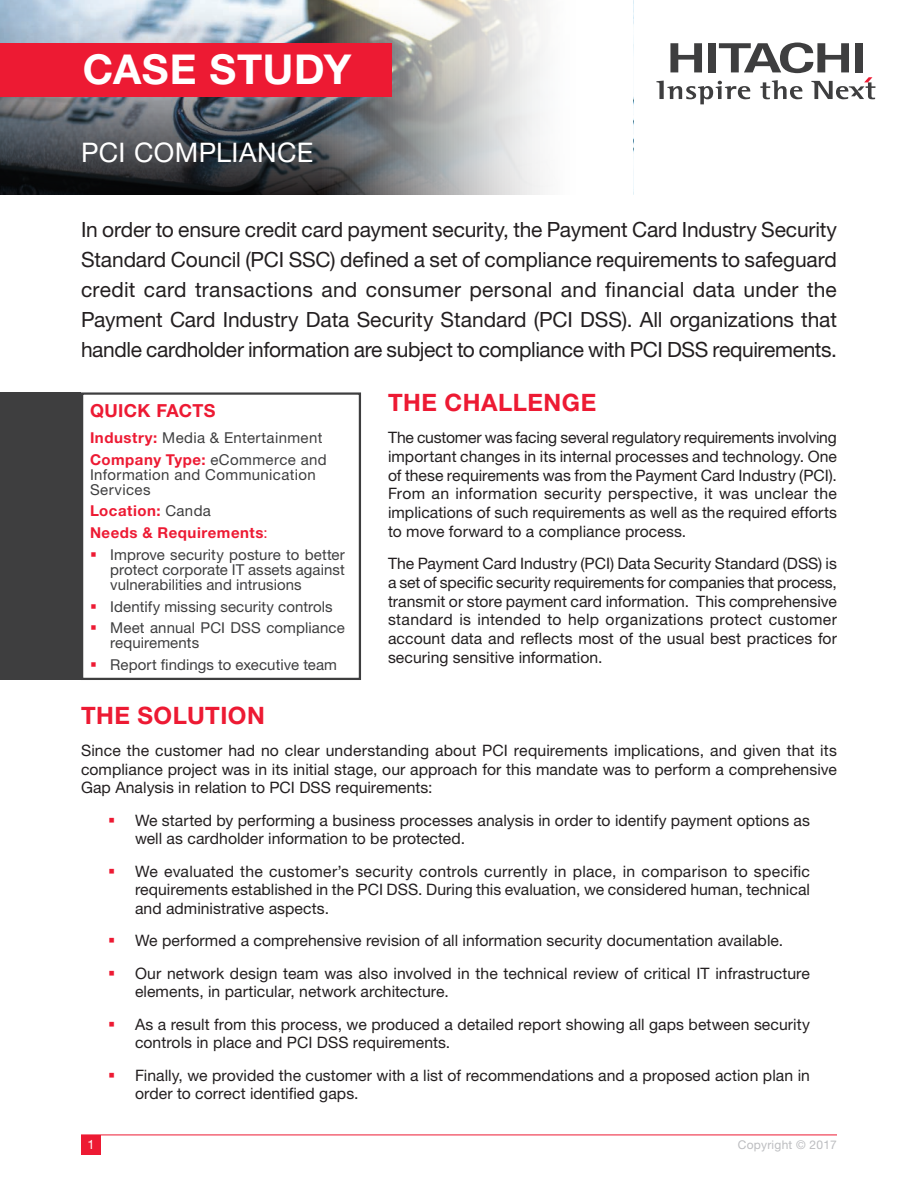
<style>
.page{position:relative;width:918px;height:1188px;background:#fff}
.page>*{position:absolute;margin:0;border:0;box-sizing:border-box;transform-origin:0 0}
.t1{font:700 41.25px "Helvetica Neue LT Std";letter-spacing:.015em;color:#fff}
.t2{font:27px "Helvetica Neue LT Std";letter-spacing:.015em;color:#fff}
.t3{font:700 24px "Helvetica Neue LT Std";letter-spacing:.02em;color:#ed1a33}
._1st_Para{font:21px/30px "Helvetica Neue LT Std";letter-spacing:-.02em;color:#231f20;text-align:justify}
.t4{font:700 18px "Helvetica Neue LT Std";letter-spacing:.02em;color:#ed1a33}
.Body_Text{font:15.75px/18.8px "Helvetica Neue LT Std";letter-spacing:.005em;color:#231f20;text-align:justify}
.txt_QF{font:15px/15px "Helvetica Neue LT Std";letter-spacing:.01em;color:#3e3e3f}
.txt_QF-2{font:700 15px "Helvetica Neue LT Std";letter-spacing:.035em;color:#ed1a33}
.Page_Numbers{font:12.75px "Helvetica Neue LT Std";color:#fff}
.Copyright{font:12px "Helvetica Neue LT Std";letter-spacing:.02em;color:#bcbdc0}
.s1{font-weight:700;color:#ed1a33}
.s2{font-weight:400;color:#3e3e3f}
.s3{font-weight:400}
</style>
<div class="page">
<div style="left:81px;top:1135px;width:20px;height:20px;background:#ed1a33"></div>
<hr style="left:81px;top:1135px;width:756px;height:1px;background:#ed1a33">
<svg style="left:0;top:0;width:545px;height:195px;background:#898e92"></svg>
<div style="left:81px;top:392px;width:280px;height:288px;border:2px solid #3e3e3f"></div>
<div style="left:0;top:392px;width:81px;height:288px;background:#3e3e3f"></div>
<div style="left:0;top:43px;width:392px;height:54px;background:#ed1a33"></div>
<svg style="left:656px;top:43px;width:219px;height:61px"></svg>
<p class="t1" style="left:83px;top:44px;width:270px">CASE STUDY</p>
<h1 class="t2" style="left:81px;top:136px;width:234px">PCI COMPLIANCE</h1>
<p class="_1st_Para" style="left:81px;top:214px;width:758px">In order to ensure credit card payment security, the Payment Card Industry Security Standard Council (PCI SSC) defined a set of compliance requirements to safeguard credit card transactions and consumer personal and financial data under the Payment Card Industry Data Security Standard (PCI DSS). All organizations that handle cardholder information are subject to compliance with PCI DSS requirements.</p>
<h2 class="t3" style="left:388px;top:387px;width:210px">THE CHALLENGE</h2>
<p class="Body_Text" style="left:388px;top:428px;width:451px">The customer was facing several regulatory requirements involving important changes in its internal processes and technology. One of these requirements was from the Payment Card Industry (PCI).<br>From an information security perspective, it was unclear the implications of such requirements as well as the required efforts to move forward to a compliance process.</p>
<p class="Body_Text" style="left:388px;top:554px;width:450px">The Payment Card Industry (PCI) Data Security Standard (DSS) is a set of specific security requirements for companies that process, transmit or store payment card information. This comprehensive standard is intended to help organizations protect customer account data and reflects most of the usual best practices for securing sensitive information.</p>
<h2 class="t3" style="left:81px;top:700px;width:185px">THE SOLUTION</h2>
<p class="Body_Text" style="left:81px;top:741px;width:757px">Since the customer had no clear understanding about PCI requirements implications, and given that its compliance project was in its initial stage, our approach for this mandate was to perform a comprehensive Gap Analysis in relation to PCI DSS requirements:</p>
<p class="Body_Text" style="left:135px;top:810px;width:677px">We started by performing a business processes analysis in order to identify payment options as well as cardholder information to be protected.</p>
<p class="Body_Text" style="left:135px;top:861px;width:677px">We evaluated the customer’s security controls currently in place, in comparison to specific requirements established in the PCI DSS. During this evaluation, we considered human, technical and administrative aspects.</p>
<p class="Body_Text" style="left:135px;top:931px;width:650px">We performed a comprehensive revision of all information security documentation available.</p>
<p class="Body_Text" style="left:135px;top:963px;width:677px">Our network design team was also involved in the technical review of critical IT infrastructure elements, in particular, network architecture.</p>
<p class="Body_Text" style="left:135px;top:1014px;width:677px">As a result from this process, we produced a detailed report showing all gaps between security controls in place and PCI DSS requirements.</p>
<p class="Body_Text" style="left:135px;top:1065px;width:676px">Finally, we provided the customer with a list of recommendations and a proposed action plan in order to correct identified gaps.</p>
<h3 class="t4" style="left:90px;top:399px;width:127px">QUICK FACTS</h3>
<p class="txt_QF" style="left:90px;top:430px;width:234px"><span class="s1">Industry:</span> Media &amp; Entertainment</p>
<p class="txt_QF" style="left:90px;top:452px;width:238px"><span class="s1">Company Type:</span> eCommerce and<br>Information and Communication<br>Services</p>
<p class="txt_QF-2" style="left:90px;top:502px;width:123px">Location: <span class="s2">Canda</span></p>
<p class="txt_QF-2" style="left:90px;top:524px;width:179px">Needs &amp; Requirements<span class="s3">:</span></p>
<p class="txt_QF" style="left:110px;top:547px;width:236px;text-align:justify">Improve security posture to better protect corporate IT assets against vulnerabilities and intrusions</p>
<p class="txt_QF" style="left:110px;top:599px;width:224px">Identify missing security controls</p>
<p class="txt_QF" style="left:110px;top:620px;width:236px">Meet annual PCI DSS compliance requirements</p>
<p class="txt_QF" style="left:110px;top:657px;width:228px">Report findings to executive team</p>
<p class="Page_Numbers" style="left:87px;top:1137px;width:9px">1</p>
<p class="Copyright" style="left:738px;top:1137px;width:101px">Copyright © 2017</p>
</div>
